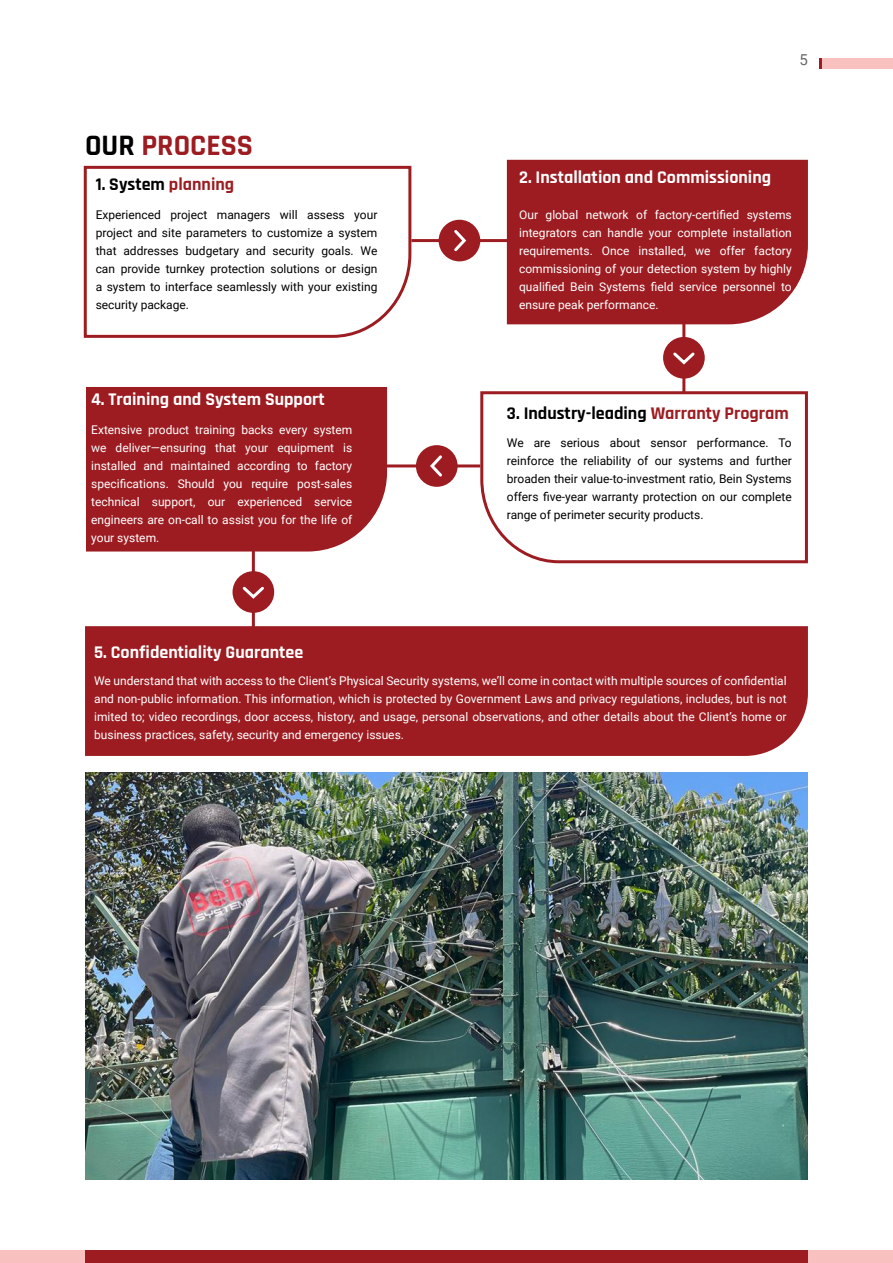
<style>
.page{position:relative;width:893px;height:1263px;background:#fff}
.page>*{position:absolute;margin:0;border:0;box-sizing:border-box;transform-origin:0 0}
.t1{font:700 30px "Rajdhani";color:#9c1c21}
.t2{font:700 18px "Rajdhani";color:#fff}
.t3{font:700 18px "Rajdhani";color:#000}
.t4{font:15px "Roboto";color:#696664}
.t5{font:12px/18px "Roboto";color:#fff;text-align:justify}
.t6{font:12px/18px "Roboto";color:#000;text-align:justify}
.s1{color:#000}
.s2{color:#9c1c21}
</style>
<div class="page">
<img style="left:85px;top:772px;width:723px;height:408px">
<div style="left:0;top:1250px;width:893px;height:13px;background:#f9c0c0"></div>
<div style="left:85px;top:1250px;width:723px;height:13px;background:#9c1c21"></div>
<svg style="left:83px;top:165px;width:330px;height:173px"></svg>
<svg style="left:479px;top:390px;width:329px;height:174px"></svg>
<hr style="left:411px;top:239px;width:110px;height:3px;background:#9c1c21">
<hr style="left:371px;top:464px;width:109px;height:3px;background:#9c1c21">
<div style="left:439px;top:220px;width:41px;height:41px;background:#9c1c21;border-radius:50%"></div>
<svg style="left:454px;top:230px;width:13px;height:22px"></svg>
<div style="left:416px;top:445px;width:42px;height:42px;background:#9c1c21;border-radius:50%"></div>
<svg style="left:430px;top:455px;width:12px;height:22px"></svg>
<div style="left:507px;top:160px;width:301px;height:164px;background:#9c1c21"></div>
<div style="left:86px;top:387px;width:301px;height:164px;background:#9c1c21"></div>
<div style="left:85px;top:626px;width:723px;height:130px;background:#9c1c21"></div>
<hr style="left:682px;top:299px;width:3px;height:94px;background:#9c1c21">
<hr style="left:252px;top:533px;width:3px;height:110px;background:#9c1c21">
<div style="left:663px;top:337px;width:42px;height:42px;background:#9c1c21;border-radius:50%"></div>
<svg style="left:673px;top:352px;width:22px;height:13px"></svg>
<div style="left:233px;top:571px;width:41px;height:42px;background:#9c1c21;border-radius:50%"></div>
<svg style="left:242px;top:586px;width:22px;height:13px"></svg>
<div style="left:821px;top:58px;width:72px;height:11px;background:#f9c0c0"></div>
<svg style="left:819px;top:58px;width:2px;height:11px"></svg>
<p class="t1" style="left:85px;top:128px;width:170px"><span class="s1">OUR</span> PROCESS</p>
<p class="t3" style="left:96px;top:173px;width:140px">1. System <span class="s2">planning</span></p>
<p class="t6" style="left:96px;top:205px;width:283px">Experienced project managers will assess your project and site parameters to customize a system that addresses budgetary and security goals. We can provide turnkey protection solutions or design a system to interface seamlessly with your existing security package.</p>
<p class="t2" style="left:91px;top:388px;width:235px">4. Training and System Support</p>
<p class="t5" style="left:91px;top:420px;width:263px">Extensive product training backs every system we deliver—ensuring that your equipment is installed and maintained according to factory specifications. Should you require post-sales technical support, our experienced service engineers are on-call to assist you for the life of your system.</p>
<p class="t4" style="left:799px;top:49px;width:10px">5</p>
<p class="t2" style="left:519px;top:166px;width:254px">2. Installation and Commissioning</p>
<p class="t5" style="left:519px;top:205px;width:274px">Our global network of factory-certified systems integrators can handle your complete installation requirements. Once installed, we offer factory commissioning of your detection system by highly qualified Bein Systems field service personnel to ensure peak performance.</p>
<p class="t3" style="left:507px;top:402px;width:284px">3. Industry-leading <span class="s2">Warranty Program</span></p>
<p class="t6" style="left:507px;top:434px;width:286px">We are serious about sensor performance. To reinforce the reliability of our systems and further broaden their value-to-investment ratio, Bein Systems offers five-year warranty protection on our complete range of perimeter security products.</p>
<p class="t2" style="left:94px;top:642px;width:211px">5. Confidentiality Guarantee</p>
<p class="t5" style="left:94px;top:671px;width:694px">We understand that with access to the Client’s Physical Security systems, we’ll come in contact with multiple sources of confidential and non‐public information. This information, which is protected by Government Laws and privacy regulations, includes, but is not imited to; video recordings, door access, history, and usage, personal observations, and other details about the Client’s home or business practices, safety, security and emergency issues.</p>
</div>
